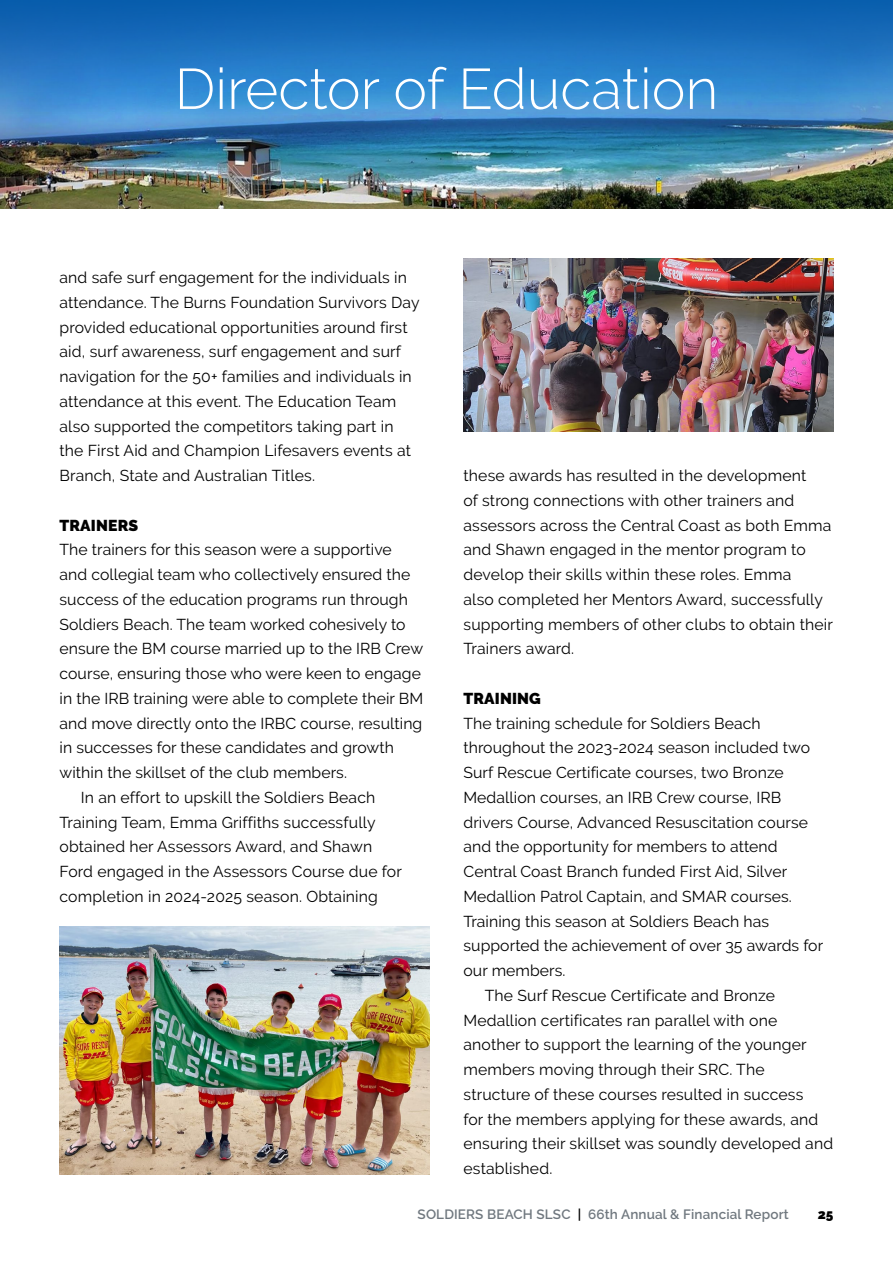
<style>
.page{position:relative;width:893px;height:1263px;background:#fff}
.page>*{position:absolute;margin:0;border:0;box-sizing:border-box;transform-origin:0 0}
.Straphead{font:300 57px "Raleway";color:#fff}
._0-Body_text{font:15.75px/24.8px "Raleway";letter-spacing:.01em;color:#000}
._0-Body_text_-_no_indent{font:15.75px/24.8px "Raleway";letter-spacing:.005em;color:#000}
._0-Sub_head{font:900 15.75px "Raleway";letter-spacing:.01em;color:#000}
.t1{font:600 13.5px "Raleway";letter-spacing:.01em;color:#70787f}
.t2{font:900 13.5px "Raleway";color:#000}
.s1{color:#000}
</style>
<div class="page">
<img style="left:1px;top:0;width:892px;height:209px">
<hr style="left:0;top:0;width:1px;height:209px;background:#005baa">
<img style="left:463px;top:258px;width:370px;height:174px">
<img style="left:60px;top:927px;width:369px;height:247px">
<p class="Straphead" style="left:175px;top:56px;width:545px">Director of Education</p>
<p class="_0-Body_text" style="left:60px;top:265px;width:361px">and safe surf engagement for the individuals in attendance. The Burns Foundation Survivors Day provided educational opportunities around first aid, surf awareness, surf engagement and surf navigation for the 50+ families and individuals in attendance at this event. The Education Team also supported the competitors taking part in the First Aid and Champion Lifesavers events at Branch, State and Australian Titles.</p>
<p class="_0-Sub_head" style="left:60px;top:516px;width:80px">TRAINERS</p>
<p class="_0-Body_text_-_no_indent" style="left:60px;top:537px;width:365px">The trainers for this season were a supportive and collegial team who collectively ensured the success of the education programs run through Soldiers Beach. The team worked cohesively to ensure the BM course married up to the IRB Crew course, ensuring those who were keen to engage in the IRB training were able to complete their BM and move directly onto the IRBC course, resulting in successes for these candidates and growth within the skillset of the club members.</p>
<p class="_0-Body_text" style="left:60px;top:785px;width:344px;text-indent:21px">In an effort to upskill the Soldiers Beach Training Team, Emma Griffiths successfully obtained her Assessors Award, and Shawn Ford engaged in the Assessors Course due for completion in 2024-2025 season. Obtaining</p>
<p class="_0-Body_text" style="left:463px;top:463px;width:371px">these awards has resulted in the development<br>of strong connections with other trainers and assessors across the Central Coast as both Emma and Shawn engaged in the mentor program to develop their skills within these roles. Emma<br>also completed her Mentors Award, successfully supporting members of other clubs to obtain their Trainers award.</p>
<p class="_0-Sub_head" style="left:463px;top:689px;width:79px">TRAINING</p>
<p class="_0-Body_text_-_no_indent" style="left:463px;top:711px;width:361px">The training schedule for Soldiers Beach throughout the 2023-2024 season included two Surf Rescue Certificate courses, two Bronze Medallion courses, an IRB Crew course, IRB drivers Course, Advanced Resuscitation course and the opportunity for members to attend Central Coast Branch funded First Aid, Silver Medallion Patrol Captain, and SMAR courses.<br>Training this season at Soldiers Beach has supported the achievement of over 35 awards for our members.</p>
<p class="_0-Body_text" style="left:463px;top:983px;width:371px;text-indent:21px">The Surf Rescue Certificate and Bronze Medallion certificates ran parallel with one another to support the learning of the younger members moving through their SRC. The structure of these courses resulted in success<br>for the members applying for these awards, and ensuring their skillset was soundly developed and established.</p>
<p class="t1" style="left:418px;top:1207px;width:373px">SOLDIERS BEACH SLSC <span class="s1">|</span> 66th Annual &amp; Financial Report</p>
<p class="t2" style="left:818px;top:1207px;width:17px">25</p>
</div>
